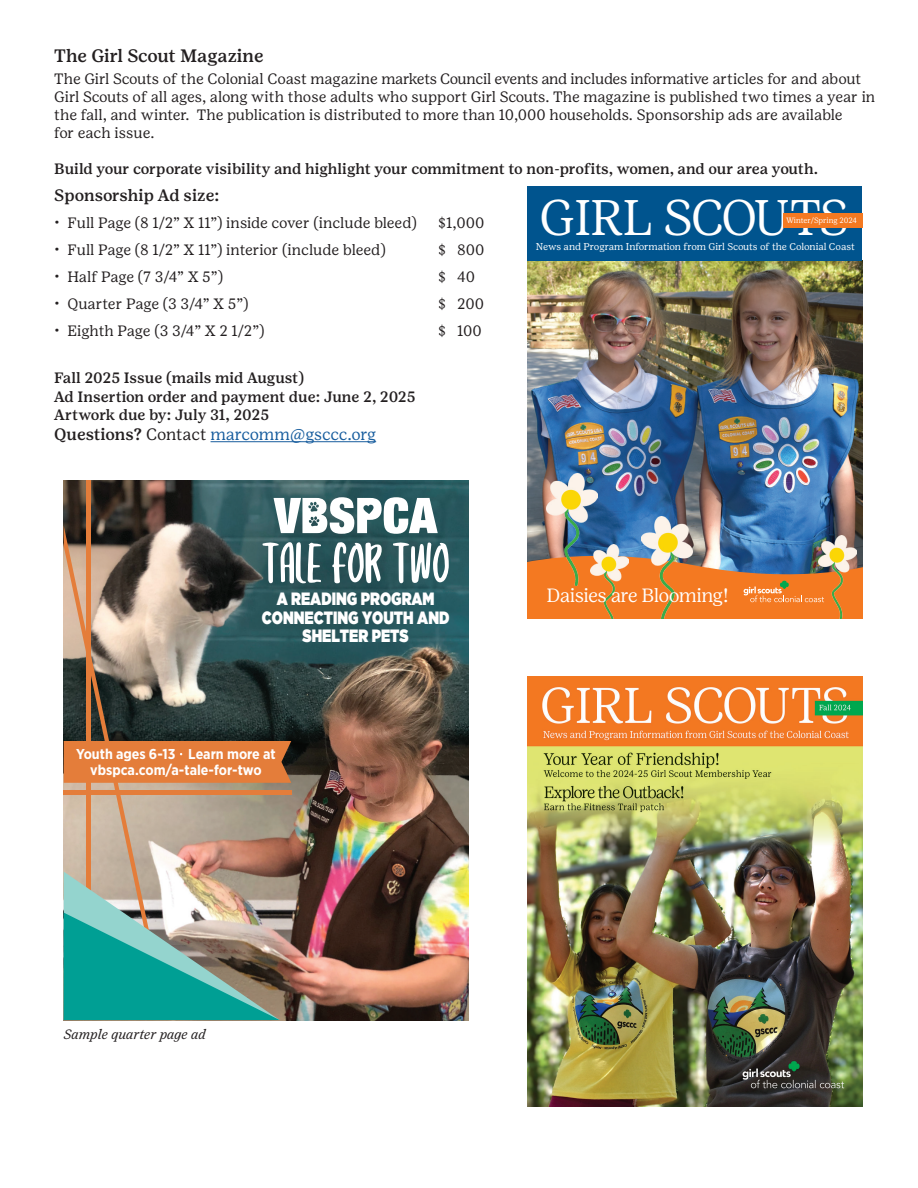
<style>
.page{position:relative;width:918px;height:1188px;background:#fff}
.page>*{position:absolute;margin:0;border:0;box-sizing:border-box;transform-origin:0 0}
.t1{font:300 49.95px "Girl Scout Display";letter-spacing:-.015em;color:#fff}
.t2{font:300 19.2px "Girl Scout Display";color:#fff}
.t3{font:500 18px "Girl Scout Text";letter-spacing:-.01em;color:#231f20}
.t4{font:17.7px/18.6px "Gotham Ultra";color:#fff;text-align:center;scale:.78 1}
.t5{font:16.5px "Girl Scout Text";letter-spacing:-.015em;color:#175d9e}
.t6{font:500 16.5px "Girl Scout Text";color:#231f20}
.t7{font:15px/18px "Girl Scout Text";letter-spacing:-.01em;color:#231f20}
.t8{font:500 15px/19.5px "Girl Scout Text";color:#231f20}
.t9{font:700 14.25px/15.5px "Gotham Narrow";color:#fff;text-align:center}
.t10{font:italic 13.5px "Girl Scout Text";letter-spacing:-.005em;color:#231f20}
.t11{font:9.9px "Girl Scout Text";letter-spacing:-.015em;color:#fff}
.t12{font:7.65px "Girl Scout Text";letter-spacing:-.02em;color:#fff}
.s1{font-weight:500;color:#231f20}
.s2{color:#231f20}
</style>
<div class="page">
<img style="left:528px;top:677px;width:335px;height:430px">
<img style="left:527px;top:260px;width:335px;height:284px">
<div style="left:527px;top:186px;width:335px;height:74px;background:#00548e"></div>
<div style="left:783px;top:213px;width:79px;height:15px;background:#f47921"></div>
<svg style="left:527px;top:544px;width:335px;height:75px;background:#c27b4a"></svg>
<img style="left:546px;top:474px;width:51px;height:112px">
<img style="left:591px;top:544px;width:38px;height:75px">
<img style="left:642px;top:517px;width:51px;height:102px">
<img style="left:818px;top:536px;width:38px;height:83px">
<hr style="left:211px;top:441px;width:165px;height:1px;background:#175d9e">
<img style="left:64px;top:480px;width:405px;height:540px">
<div style="left:86px;top:480px;width:5px;height:540px;background:#e47d3a"></div>
<svg style="left:64px;top:526px;width:104px;height:346px;background:#9e8b78"></svg>
<svg style="left:262px;top:542px;width:60px;height:42px"></svg>
<svg style="left:332px;top:542px;width:50px;height:41px"></svg>
<svg style="left:393px;top:542px;width:56px;height:42px"></svg>
<svg style="left:274px;top:497px;width:164px;height:37px"></svg>
<div style="left:64px;top:741px;width:227px;height:42px;background:#e47d3a"></div>
<img style="left:64px;top:872px;width:216px;height:148px">
<div style="left:64px;top:790px;width:227px;height:5px;background:#e47d3a"></div>
<p class="t3" style="left:54px;top:44px;width:211px">The Girl Scout Magazine</p>
<p class="t7" style="left:54px;top:70px;width:823px">The Girl Scouts of the Colonial Coast magazine markets Council events and includes informative articles for and about Girl Scouts of all ages, along with those adults who support Girl Scouts. The magazine is published two times a year in the fall, and winter. The publication is distributed to more than 10,000 households. Sponsorship ads are available<br>for each issue.</p>
<p class="t8" style="left:54px;top:159px;width:765px">Build your corporate visibility and highlight your commitment to non-profits, women, and our area youth.</p>
<h1 class="t1" style="left:540px;top:188px;width:311px">GIRL SCOUTS</h1>
<p class="t11" style="left:536px;top:241px;width:321px">News and Program Information from Girl Scouts of the Colonial Coast</p>
<p class="t6" style="left:54px;top:185px;width:166px">Sponsorship Ad size:</p>
<p class="t7" style="left:54px;top:214px;width:364px">• Full Page (8 1/2” X 11”) inside cover (include bleed)</p>
<p class="t7" style="left:438px;top:214px;width:48px">$1,000</p>
<p class="t7" style="left:54px;top:241px;width:333px">• Full Page (8 1/2” X 11”) interior (include bleed)</p>
<p class="t7" style="left:438px;top:241px;width:48px">$ 800</p>
<p class="t7" style="left:54px;top:268px;width:170px">• Half Page (7 3/4” X 5”)</p>
<p class="t7" style="left:438px;top:268px;width:38px">$ 40</p>
<p class="t7" style="left:54px;top:295px;width:196px">• Quarter Page (3 3/4” X 5”)</p>
<p class="t7" style="left:438px;top:295px;width:47px">$ 200</p>
<p class="t7" style="left:54px;top:322px;width:212px">• Eighth Page (3 3/4” X 2 1/2”)</p>
<p class="t7" style="left:438px;top:322px;width:45px">$ 100</p>
<p class="t8" style="left:54px;top:368px;width:363px">Fall 2025 Issue (mails mid August)<br>Ad Insertion order and payment due: June 2, 2025</p>
<p class="t8" style="left:54px;top:405px;width:217px">Artwork due by: July 31, 2025</p>
<p class="t5" style="left:54px;top:424px;width:323px"><span class="s1">Questions?</span> <span class="s2">Contact</span> marcomm@gsccc.org</p>
<p class="t12" style="left:786px;top:215px;width:72px">Winter/Spring 2024</p>
<p class="t4" style="left:262px;top:589px;width:242px">A READING PROGRAM<br>CONNECTING YOUTH AND<br>SHELTER PETS</p>
<p class="t9" style="left:76px;top:746px;width:201px">Youth ages 6-13 Learn more at vbspca.com/a-tale-for-two</p>
<p class="t2" style="left:547px;top:584px;width:183px">Daisies are Blooming!</p>
<p class="t10" style="left:64px;top:1027px;width:144px">Sample quarter page ad</p>
</div>
